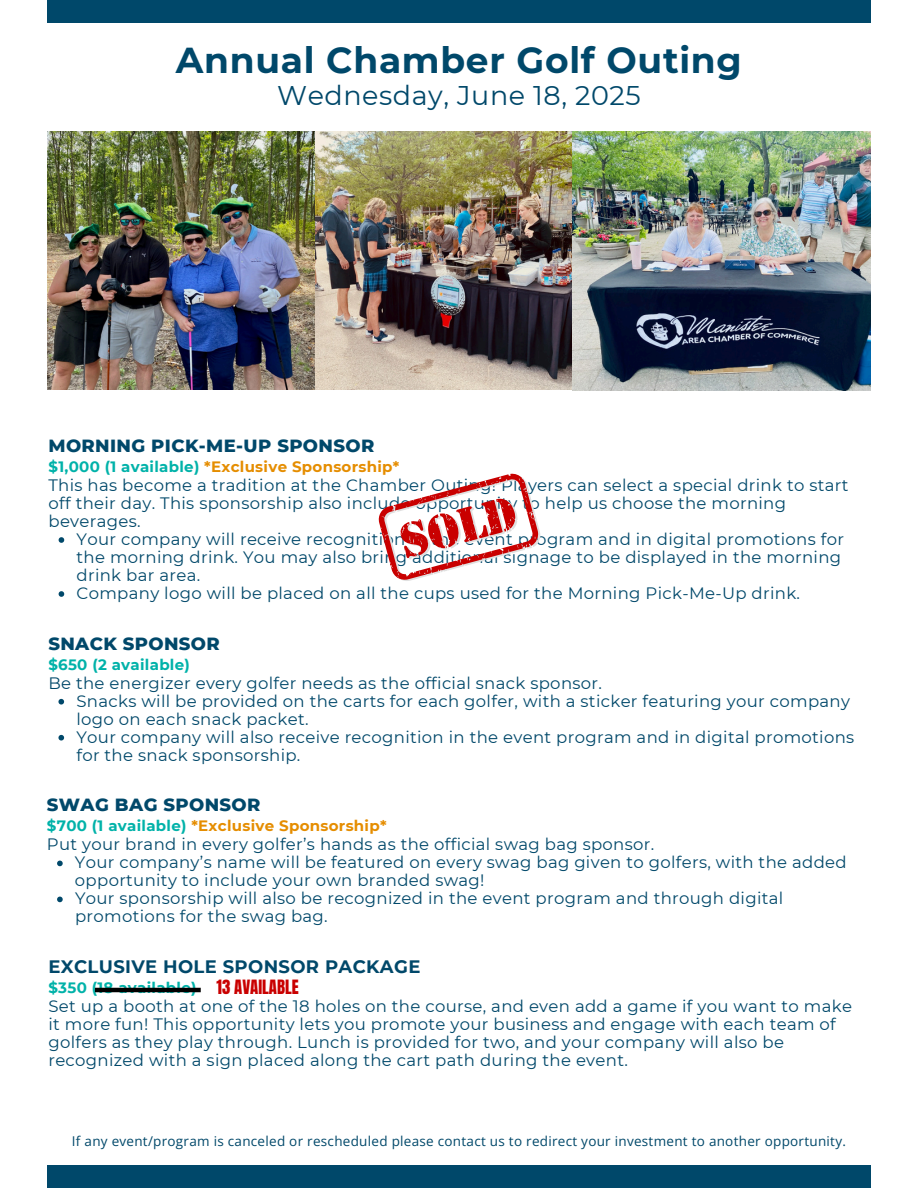
<style>
.page{position:relative;width:918px;height:1188px;background:#fff}
.page>*{position:absolute;margin:0;border:0;box-sizing:border-box;transform-origin:0 0}
.t1{font:700 36px "Montserrat";letter-spacing:.02em;color:#00486a}
.t2{font:27px "Montserrat";letter-spacing:.02em;color:#00486a}
.t3{font:800 18px "Montserrat";letter-spacing:.02em;color:#00486a}
.t4{font:700 18px "Montserrat";letter-spacing:.02em;color:#00486a}
.t5{font:16.8px "Anton";color:#c90000}
.t6{font:16.5px/18px "Montserrat";letter-spacing:.02em;color:#00486a}
.t7{font:700 15px "Montserrat";letter-spacing:.02em;color:#e58d00}
.t8{font:700 15px "Montserrat";letter-spacing:.02em;color:#00b2a9}
.t9{font:13.5px "Open Sans";letter-spacing:.02em;color:#00486a}
.s1{color:#00b2a9}
</style>
<div class="page">
<div style="left:47px;top:0;width:824px;height:22px;background:#00486a"></div>
<img style="left:47px;top:131px;width:824px;height:260px">
<svg style="left:57px;top:861px;width:6px;height:5px"></svg>
<svg style="left:57px;top:897px;width:6px;height:5px"></svg>
<svg style="left:58px;top:699px;width:6px;height:6px"></svg>
<svg style="left:58px;top:735px;width:6px;height:6px"></svg>
<svg style="left:59px;top:537px;width:5px;height:6px"></svg>
<svg style="left:59px;top:591px;width:5px;height:6px"></svg>
<div style="left:47px;top:1166px;width:824px;height:22px;background:#00486a"></div>
<svg style="left:378px;top:473px;width:162px;height:108px"></svg>
<hr style="left:95px;top:988px;width:106px;height:4px;background:#000">
<h1 class="t1" style="left:176px;top:38px;width:567px">Annual Chamber Golf Outing</h1>
<h1 class="t2" style="left:277px;top:79px;width:365px">Wednesday, June 18, 2025</h1>
<p class="t3" style="left:48px;top:435px;width:327px">MORNING PICK-ME-UP SPONSOR</p>
<p class="t7" style="left:48px;top:457px;width:352px"><span class="s1">$1,000 (1 available)</span> *Exclusive Sponsorship*</p>
<p class="t6" style="left:48px;top:476px;width:802px">This has become a tradition at the Chamber Outing! Players can select a special drink to start off their day. This sponsorship also include opportunity to help us choose the morning beverages.</p>
<h2 class="t6" style="left:77px;top:530px;width:769px">Your company will receive recognition in the event program and in digital promotions for the morning drink. You may also bring additional signage to be displayed in the morning drink bar area.</h2>
<h4 class="t6" style="left:77px;top:584px;width:725px">Company logo will be placed on all the cups used for the Morning Pick-Me-Up drink.</h4>
<p class="t3" style="left:48px;top:632px;width:173px">SNACK SPONSOR</p>
<p class="t8" style="left:48px;top:655px;width:143px">$650 (2 available)</p>
<p class="t6" style="left:48px;top:674px;width:555px">Be the energizer every golfer needs as the official snack sponsor.</p>
<h2 class="t6" style="left:76px;top:692px;width:775px">Snacks will be provided on the carts for each golfer, with a sticker featuring your company logo on each snack packet.</h2>
<h4 class="t6" style="left:76px;top:728px;width:779px">Your company will also receive recognition in the event program and in digital promotions for the snack sponsorship.</h4>
<p class="t3" style="left:47px;top:794px;width:215px">SWAG BAG SPONSOR</p>
<h2 class="t7" style="left:47px;top:817px;width:341px"><span class="s1">$700 (1 available)</span> *Exclusive Sponsorship*</h2>
<h2 class="t6" style="left:47px;top:836px;width:609px">Put your brand in every golfer’s hands as the official swag bag sponsor.</h2>
<h4 class="t6" style="left:75px;top:854px;width:773px">Your company’s name will be featured on every swag bag given to golfers, with the added opportunity to include your own branded swag!</h4>
<p class="t6" style="left:75px;top:890px;width:710px">Your sponsorship will also be recognized in the event program and through digital promotions for the swag bag.</p>
<p class="t4" style="left:48px;top:956px;width:374px">EXCLUSIVE HOLE SPONSOR PACKAGE</p>
<p class="t8" style="left:48px;top:979px;width:150px">$350 (18 available)</p>
<p class="t6" style="left:48px;top:997px;width:805px">Set up a booth at one of the 18 holes on the course, and even add a game if you want to make it more fun! This opportunity lets you promote your business and engage with each team of golfers as they play through. Lunch is provided for two, and your company will also be recognized with a sign placed along the cart path during the event.</p>
<p class="t5" style="left:217px;top:975px;width:84px">13 AVAILABLE</p>
<p class="t9" style="left:72px;top:1131px;width:775px">If any event/program is canceled or rescheduled please contact us to redirect your investment to another opportunity.</p>
</div>
